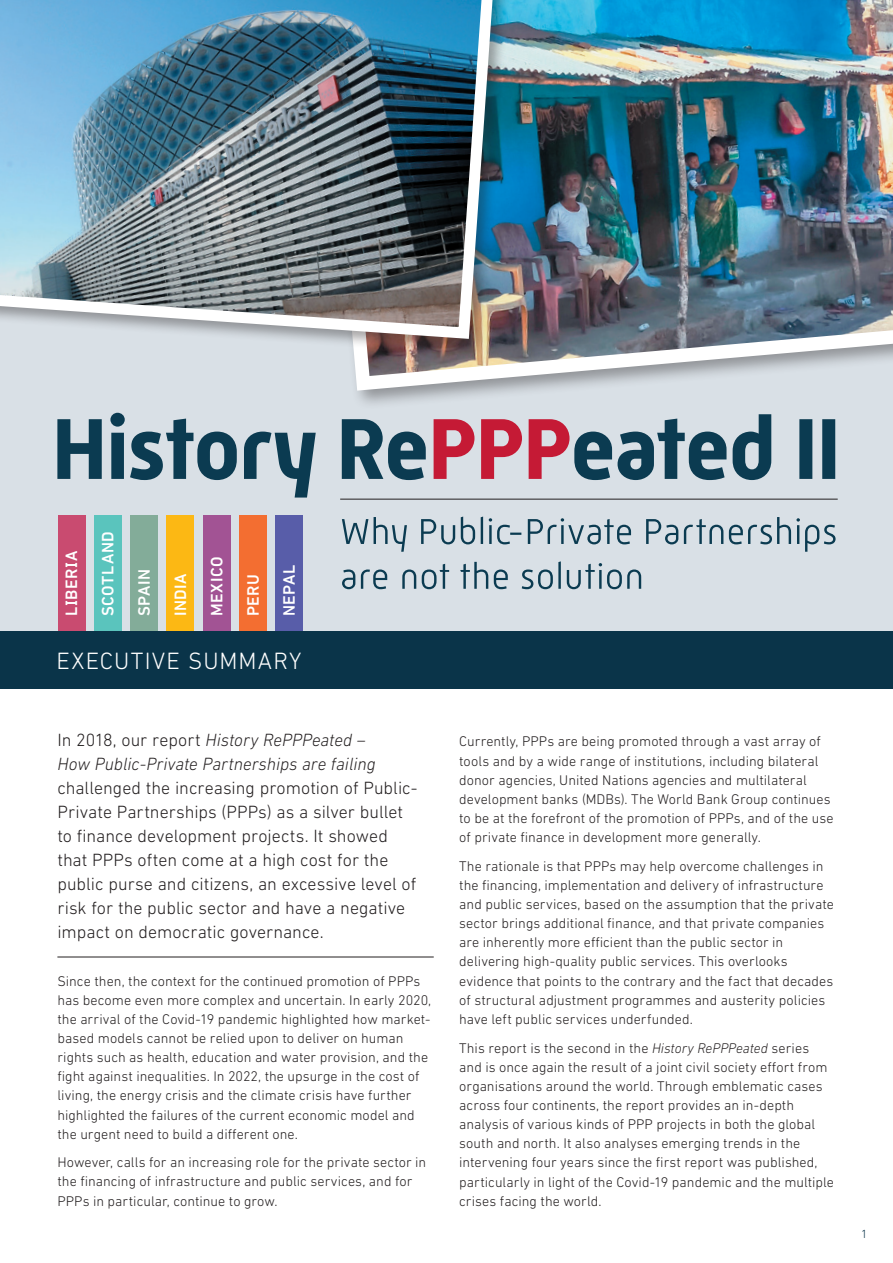
<style>
.page{position:relative;width:893px;height:1263px;background:#fff}
.page>*{position:absolute;margin:0;border:0;box-sizing:border-box;transform-origin:0 0}
.t1{font:300 24px "DIN Next LT Pro";letter-spacing:.05em;color:#fff}
.t2{font:300 18px/23.9px "DIN Next LT Pro";color:#231f20}
.t3{font:italic 300 18px/23.9px "DIN Next LT Pro";letter-spacing:-.005em;color:#231f20}
.t4{font:500 16.8px/36.3px "DIN Next LT Pro";letter-spacing:.035em;color:#fff}
.t5{font:300 14.25px/19.2px "DIN Next LT Pro";letter-spacing:.005em;color:#231f20}
.t6{font:300 12px "DIN Next LT Pro";color:#0a3449}
.s1{font-style:normal}
.s2{font-style:italic}
</style>
<div class="page">
<hr style="left:57px;top:957px;width:377px;height:1px;background:#231f20">
<div style="left:0;top:0;width:893px;height:632px;background:#d9e0e6"></div>
<div style="left:58px;top:515px;width:27px;height:123px;background:#c94b70"></div>
<div style="left:94px;top:515px;width:27px;height:123px;background:#5ac4bd"></div>
<div style="left:130px;top:515px;width:28px;height:123px;background:#83ac99"></div>
<div style="left:167px;top:515px;width:27px;height:123px;background:#fcb814"></div>
<div style="left:203px;top:515px;width:27px;height:123px;background:#a25394"></div>
<div style="left:239px;top:515px;width:28px;height:123px;background:#f36e31"></div>
<div style="left:276px;top:515px;width:27px;height:123px;background:#585da9"></div>
<div style="left:0;top:631px;width:893px;height:58px;background:#0a3449"></div>
<svg style="left:342px;top:561px;width:299px;height:28px"></svg>
<svg style="left:342px;top:516px;width:494px;height:36px"></svg>
<svg style="left:434px;top:414px;width:401px;height:66px"></svg>
<svg style="left:57px;top:413px;width:369px;height:84px"></svg>
<hr style="left:340px;top:499px;width:498px;height:1px;background:#231f20">
<img style="left:354px;top:0;width:539px;height:398px">
<div style="left:0;top:0;width:516px;height:356px;background:#231f20;opacity:.4"></div>
<img style="left:0;top:0;width:505px;height:345px">
<p class="t4" style="left:53px;top:616px;width:87px;rotate:-90deg">LIBERIA<br>SCOTLAND<br>SPAIN<br>INDIA<br>MEXICO<br>PERU<br>NEPAL</p>
<h1 class="t1" style="left:56px;top:647px;width:247px">EXECUTIVE SUMMARY</h1>
<p class="t3" style="left:57px;top:728px;width:320px"><span class="s1">In 2018, our report</span> History RePPPeated –<br>How Public-Private Partnerships are failing</p>
<p class="t2" style="left:57px;top:776px;width:362px">challenged the increasing promotion of Public-Private Partnerships (PPPs) as a silver bullet to finance development projects. It showed that PPPs often come at a high cost for the public purse and citizens, an excessive level of risk for the public sector and have a negative impact on democratic governance.</p>
<p class="t5" style="left:57px;top:971px;width:375px">Since then, the context for the continued promotion of PPPs has become even more complex and uncertain. In early 2020, the arrival of the Covid-19 pandemic highlighted how market&shy;based models cannot be relied upon to deliver on human rights such as health, education and water provision, and the fight against inequalities. In 2022, the upsurge in the cost of living, the energy crisis and the climate crisis have further highlighted the failures of the current economic model and the urgent need to build a different one.</p>
<p class="t5" style="left:57px;top:1153px;width:370px">However, calls for an increasing role for the private sector in the financing of infrastructure and public services, and for<br>PPPs in particular, continue to grow.</p>
<p class="t5" style="left:459px;top:732px;width:376px">Currently, PPPs are being promoted through a vast array of tools and by a wide range of institutions, including bilateral donor agencies, United Nations agencies and multilateral development banks (MDBs). The World Bank Group continues to be at the forefront of the promotion of PPPs, and of the use of private finance in development more generally.</p>
<p class="t5" style="left:459px;top:856px;width:376px">The rationale is that PPPs may help overcome challenges in the financing, implementation and delivery of infrastructure and public services, based on the assumption that the private sector brings additional finance, and that private companies are inherently more efficient than the public sector in delivering high-quality public services. This overlooks evidence that points to the contrary and the fact that decades of structural adjustment programmes and austerity policies have left public services underfunded.</p>
<p class="t5" style="left:459px;top:1038px;width:376px">This report is the second in the <span class="s2">History RePPPeated</span> series and is once again the result of a joint civil society effort from organisations around the world. Through emblematic cases across four continents, the report provides an in-depth analysis of various kinds of PPP projects in both the global south and north. It also analyses emerging trends in the intervening four years since the first report was published, particularly in light of the Covid-19 pandemic and the multiple crises facing the world.</p>
<p class="t6" style="left:861px;top:1227px;width:8px">1</p>
</div>
